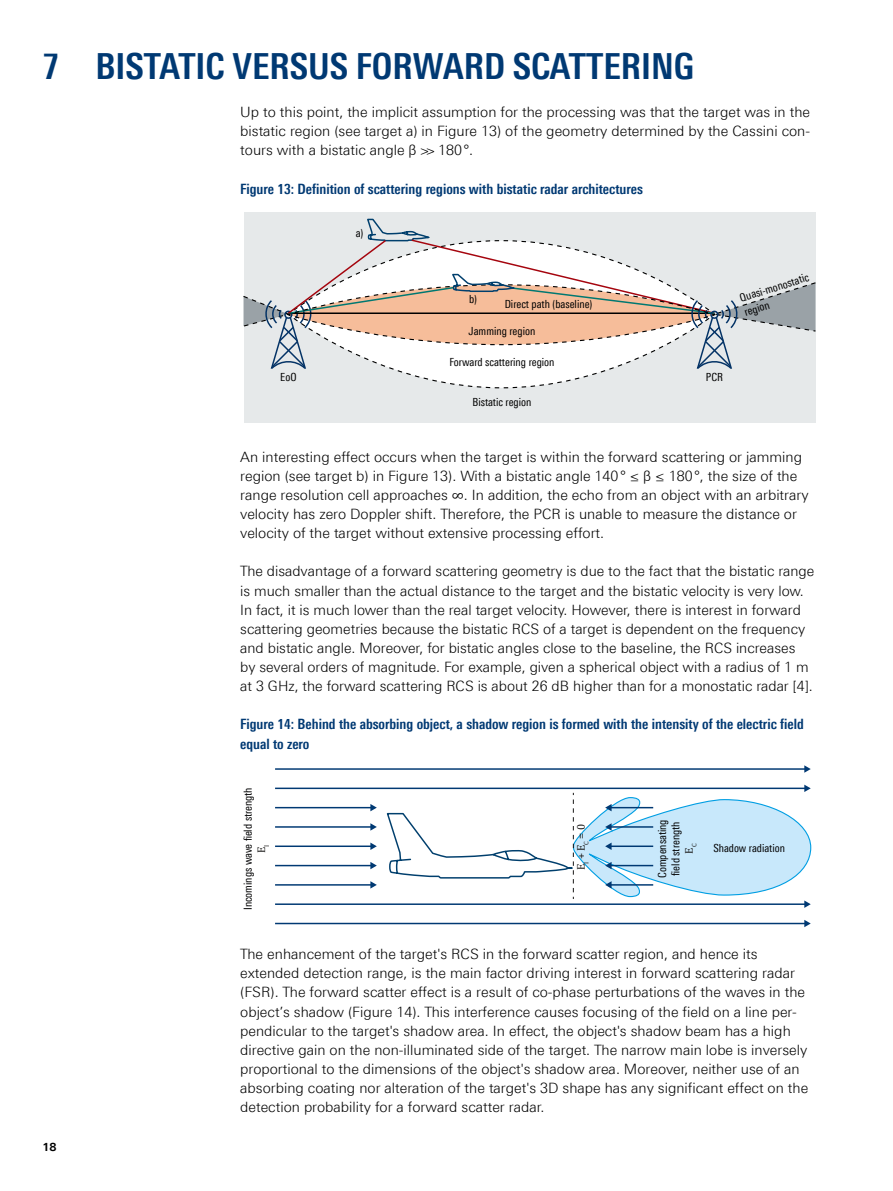
<style>
.page{position:relative;width:893px;height:1191px;background:#fff}
.page>*{position:absolute;margin:0;border:0;box-sizing:border-box;transform-origin:0 0}
.t1{font:700 36px "Linotype Univers 620 Cn";color:#003973}
.Haupttext{font:300 14.25px/19.2px "Linotype Univers 330";color:#000}
.t2{font:700 14.25px/19.2px "Linotype Univers 620 Cn";color:#003973}
.t3{font:11.25px/15px "Linotype Univers 420 Cn";color:#000}
.t4{font:700 11.25px "Linotype Univers 630";color:#000}
.t5{font:11.1px/13.4px "Linotype Univers 420 Cn";color:#020203;text-align:center}
.t6{font:11.1px "Cambria";color:#181716}
.s1{font-family:"Cambria";font-weight:400}
.s2{font-family:"Cambria";color:#181716}
</style>
<div class="page">
<div style="left:244px;top:213px;width:571px;height:210px;background:#e6e9ea"></div>
<svg style="left:243px;top:218px;width:573px;height:171px"></svg>
<hr style="left:275px;top:922px;width:530px;height:2px;background:#003973">
<svg style="left:804px;top:920px;width:7px;height:7px"></svg>
<hr style="left:275px;top:787px;width:530px;height:2px;background:#003973">
<hr style="left:275px;top:903px;width:530px;height:2px;background:#003973">
<hr style="left:275px;top:768px;width:530px;height:1px;background:#003973">
<svg style="left:804px;top:765px;width:7px;height:7px"></svg>
<hr style="left:275px;top:884px;width:96px;height:1px;background:#003973">
<svg style="left:370px;top:881px;width:7px;height:7px"></svg>
<hr style="left:275px;top:865px;width:96px;height:1px;background:#003973">
<svg style="left:370px;top:862px;width:7px;height:7px"></svg>
<hr style="left:275px;top:845px;width:96px;height:2px;background:#003973">
<svg style="left:370px;top:842px;width:7px;height:8px"></svg>
<hr style="left:275px;top:826px;width:96px;height:1px;background:#003973">
<svg style="left:370px;top:823px;width:7px;height:7px"></svg>
<hr style="left:275px;top:807px;width:96px;height:1px;background:#003973">
<svg style="left:370px;top:804px;width:7px;height:7px"></svg>
<svg style="left:385px;top:784px;width:426px;height:124px"></svg>
<p class="t1" style="left:43px;top:44px;width:653px">7 BISTATIC VERSUS FORWARD SCATTERING</p>
<p class="Haupttext" style="left:240px;top:102px;width:571px;text-align:justify">Up to this point, the implicit assumption for the processing was that the target was in the bistatic region (see target a) in Figure 13) of the geometry determined by the Cassini con&shy;tours with a bistatic angle β &gt;&gt; 180°.</p>
<p class="t2" style="left:240px;top:179px;width:404px">Figure 13: Definition of scattering regions with bistatic radar architectures</p>
<p class="t3" style="left:280px;top:369px;width:18px">EoO</p>
<p class="t3" style="left:356px;top:225px;width:9px">a)</p>
<p class="t3" style="left:469px;top:292px;width:9px">b)</p>
<p class="t3" style="left:505px;top:297px;width:89px">Direct path (baseline)</p>
<p class="t3" style="left:469px;top:324px;width:68px">Jamming region</p>
<p class="t3" style="left:449px;top:355px;width:107px">Forward scattering region</p>
<p class="t3" style="left:472px;top:394px;width:60px">Bistatic region</p>
<p class="t3" style="left:738px;top:290px;width:73px;rotate:-17deg">Quasi-monostatic region</p>
<p class="t3" style="left:706px;top:369px;width:19px">PCR</p>
<p class="Haupttext" style="left:240px;top:447px;width:570px">An interesting effect occurs when the target is within the forward scattering or jamming region (see target b) in Figure 13). With a bistatic angle 140° ≤ β ≤ 180°, the size of the range resolution cell approaches <span class="s1">∞</span>. In addition, the echo from an object with an arbitrary velocity has zero Doppler shift. Therefore, the PCR is unable to measure the distance or velocity of the target without extensive processing effort.</p>
<p class="Haupttext" style="left:240px;top:561px;width:576px">The disadvantage of a forward scattering geometry is due to the fact that the bistatic range is much smaller than the actual distance to the target and the bistatic velocity is very low.<br>In fact, it is much lower than the real target velocity. However, there is interest in forward scattering geometries because the bistatic RCS of a target is dependent on the frequency and bistatic angle. Moreover, for bistatic angles close to the baseline, the RCS increases<br>by several orders of magnitude. For example, given a spherical object with a radius of 1 m at 3 GHz, the forward scattering RCS is about 26 dB higher than for a monostatic radar [4].</p>
<p class="t2" style="left:240px;top:714px;width:565px">Figure 14: Behind the absorbing object, a shadow region is formed with the intensity of the electric field equal to zero</p>
<p class="t5" style="left:241px;top:910px;width:124px;rotate:-90deg">Incomings wave field strength<br><span class="s2">E</span><sub>I</sub></p>
<p class="t6" style="left:575px;top:870px;width:48px;rotate:-90deg">E<sub>I</sub> + E<sub>C</sub> = 0</p>
<p class="t5" style="left:655px;top:878px;width:60px;rotate:-90deg">Compensating field strength<br><span class="s2">E</span><sub>C</sub></p>
<p class="t5" style="left:713px;top:841px;width:73px">Shadow radiation</p>
<p class="t4" style="left:43px;top:1139px;width:16px">18</p>
<p class="Haupttext" style="left:240px;top:944px;width:570px">The enhancement of the target's RCS in the forward scatter region, and hence its extended detection range, is the main factor driving interest in forward scattering radar (FSR). The forward scatter effect is a result of co-phase perturbations of the waves in the object’s shadow (Figure 14). This interference causes focusing of the field on a line per&shy;pendicular to the target's shadow area. In effect, the object's shadow beam has a high directive gain on the non-illuminated side of the target. The narrow main lobe is inversely proportional to the dimensions of the object's shadow area. Moreover, neither use of an absorbing coating nor alteration of the target's 3D shape has any significant effect on the detection probability for a forward scatter radar.</p>
</div>
